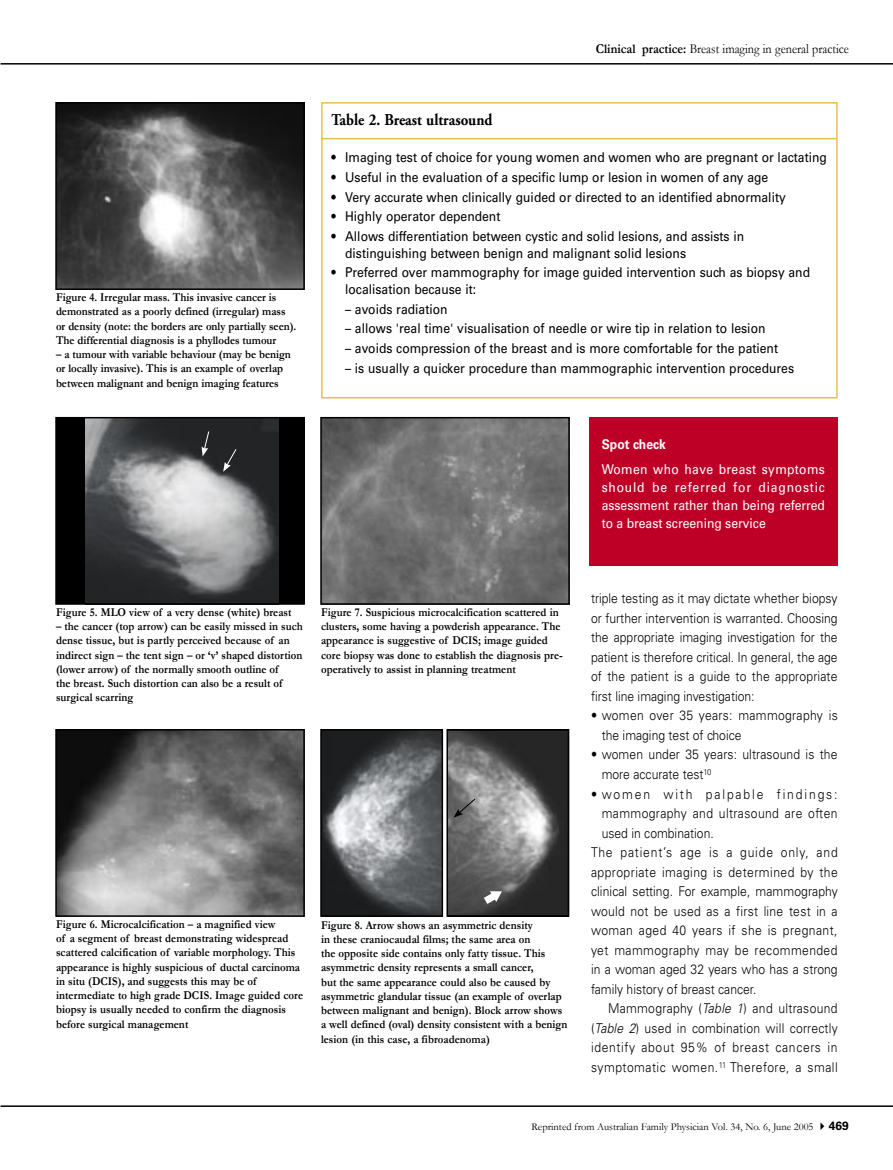
<style>
.page{position:relative;width:893px;height:1170px;background:#fff}
.page>*{position:absolute;margin:0;border:0;box-sizing:border-box;transform-origin:0 0}
.afp_table_head{font:700 16.5px "Adobe Garamond LT";color:#000;scale:.9 1}
.afp_table_body{font:13.5px/16.5px "Univers LT";color:#000;scale:.9 1}
.afp_Body_text{font:300 13.5px/19.5px "Univers LT";color:#000;text-align:justify;scale:.9 1}
.afp_body_text_bullet{font:300 13.5px/19.5px "Univers LT";letter-spacing:.01em;color:#000;scale:.9 1}
.afp_Body_text-2{font:13.5px/18px "Univers LT";color:#fff;text-align:justify;scale:.9 1}
.theme_header_type_small{font:13.5px "Garamond";color:#000;scale:.9 1}
.Clinprac_case_hist_head{font:700 13.5px "Univers LT";letter-spacing:.005em;color:#fff;scale:.9 1}
.afp_caption{font:700 12px/14.2px "Garamond";letter-spacing:.005em;color:#000;scale:.9 1}
.t1{font:10.5px "Garamond";color:#000}
.s1{font-weight:700}
.s2{font-style:italic}
.s3{font-family:"Univers LT";font-weight:700;font-size:12px}
</style>
<div class="page">
<hr style="left:1px;top:63px;width:892px;height:2px;background:#000">
<hr style="left:1px;top:1105px;width:892px;height:1px;background:#000">
<img style="left:58px;top:105px;width:244px;height:182px">
<div style="left:55px;top:102px;width:250px;height:188px;border:2px solid #000"></div>
<div style="left:56px;top:417px;width:248px;height:187px;background:#000"></div>
<img style="left:86px;top:420px;width:193px;height:181px">
<div style="left:55px;top:417px;width:250px;height:187px;border:2px solid #000"></div>
<img style="left:58px;top:732px;width:244px;height:181px">
<div style="left:55px;top:729px;width:250px;height:187px;border:2px solid #000"></div>
<div style="left:321px;top:102px;width:517px;height:296px;border:2px solid #e7c04b"></div>
<hr style="left:321px;top:138px;width:516px;height:1px;background:#e7c04b">
<img style="left:323px;top:420px;width:244px;height:181px">
<div style="left:320px;top:417px;width:250px;height:187px;border:2px solid #000"></div>
<img style="left:323px;top:732px;width:117px;height:181px">
<div style="left:320px;top:729px;width:123px;height:187px;border:2px solid #000"></div>
<div style="left:589px;top:417px;width:249px;height:149px;background:#be0027"></div>
<img style="left:450px;top:732px;width:116px;height:181px">
<div style="left:446px;top:729px;width:123px;height:187px;border:2px solid #000"></div>
<svg style="left:454px;top:797px;width:22px;height:20px"></svg>
<svg style="left:202px;top:430px;width:8px;height:26px"></svg>
<svg style="left:223px;top:448px;width:14px;height:23px"></svg>
<svg style="left:482px;top:886px;width:23px;height:20px"></svg>
<p class="afp_caption" style="left:56px;top:290px;width:268px">Figure 4. Irregular mass. This invasive cancer is demonstrated as a poorly defined (irregular) mass or density (note: the borders are only partially seen).<br>The differential diagnosis is a phyllodes tumour</p>
<p class="afp_caption" style="left:56px;top:347px;width:262px">– a tumour with variable behaviour (may be benign or locally invasive). This is an example of overlap between malignant and benign imaging features</p>
<p class="theme_header_type_small" style="left:596px;top:41px;width:283px"><span class="s1">Clinical practice:</span> Breast imaging in general practice</p>
<p class="afp_table_head" style="left:332px;top:110px;width:180px">Table 2. Breast ultrasound</p>
<p class="afp_table_body" style="left:332px;top:149px;width:552px">• Imaging test of choice for young women and women who are pregnant or lactating</p>
<p class="afp_table_body" style="left:332px;top:169px;width:487px">• Useful in the evaluation of a specific lump or lesion in women of any age</p>
<p class="afp_table_body" style="left:332px;top:189px;width:506px">• Very accurate when clinically guided or directed to an identified abnormality</p>
<p class="afp_table_body" style="left:332px;top:208px;width:189px">• Highly operator dependent</p>
<p class="afp_table_body" style="left:345px;top:228px;width:445px;text-indent:-14px">• Allows differentiation between cystic and solid lesions, and assists in distinguishing between benign and malignant solid lesions</p>
<p class="afp_table_body" style="left:345px;top:264px;width:518px;text-indent:-14px">• Preferred over mammography for image guided intervention such as biopsy and localisation because it:</p>
<p class="afp_table_body" style="left:345px;top:300px;width:115px">– avoids radiation</p>
<p class="afp_table_body" style="left:345px;top:320px;width:469px">– allows 'real time' visualisation of needle or wire tip in relation to lesion</p>
<p class="afp_table_body" style="left:345px;top:340px;width:483px">– avoids compression of the breast and is more comfortable for the patient</p>
<p class="afp_table_body" style="left:345px;top:360px;width:500px">– is usually a quicker procedure than mammographic intervention procedures</p>
<p class="Clinprac_case_hist_head" style="left:602px;top:436px;width:73px">Spot check</p>
<p class="afp_Body_text-2" style="left:602px;top:460px;width:250px">Women who have breast symptoms should be referred for diagnostic assessment rather than being referred to a breast screening service</p>
<p class="afp_caption" style="left:56px;top:604px;width:263px">Figure 5. MLO view of a very dense (white) breast</p>
<p class="afp_caption" style="left:56px;top:619px;width:276px">– the cancer (top arrow) can be easily missed in such dense tissue, but is partly perceived because of an indirect sign – the tent sign – or ‘v’ shaped distortion (lower arrow) of the normally smooth outline of<br>the breast. Such distortion can also be a result of surgical scarring</p>
<p class="afp_caption" style="left:321px;top:604px;width:270px">Figure 7. Suspicious microcalcification scattered in clusters, some having a powderish appearance. The appearance is suggestive of DCIS; image guided core biopsy was done to establish the diagnosis pre&shy;operatively to assist in planning treatment</p>
<p class="afp_caption" style="left:56px;top:916px;width:276px">Figure 6. Microcalcification – a magnified view<br>of a segment of breast demonstrating widespread scattered calcification of variable morphology. This appearance is highly suspicious of ductal carcinoma in situ (DCIS), and suggests this may be of intermediate to high grade DCIS. Image guided core biopsy is usually needed to confirm the diagnosis before surgical management</p>
<p class="afp_caption" style="left:321px;top:917px;width:275px">Figure 8. Arrow shows an asymmetric density<br>in these craniocaudal films; the same area on<br>the opposite side contains only fatty tissue. This asymmetric density represents a small cancer,<br>but the same appearance could also be caused by asymmetric glandular tissue (an example of overlap between malignant and benign). Block arrow shows a well defined (oval) density consistent with a benign lesion (in this case, a fibroadenoma)</p>
<p class="afp_Body_text" style="left:591px;top:589px;width:276px">triple testing as it may dictate whether biopsy or further intervention is warranted. Choosing the appropriate imaging investigation for the patient is therefore critical. In general, the age of the patient is a guide to the appropriate first line imaging investigation:</p>
<p class="afp_body_text_bullet" style="left:602px;top:706px;width:264px;text-indent:-11px">• women over 35 years: mammography is the imaging test of choice</p>
<p class="afp_body_text_bullet" style="left:602px;top:745px;width:264px;text-indent:-11px">• women under 35 years: ultrasound is the more accurate test<sup>10</sup></p>
<p class="afp_body_text_bullet" style="left:602px;top:784px;width:264px;text-align:justify;text-indent:-11px">• women with palpable findings: mammography and ultrasound are often used in combination.</p>
<p class="afp_Body_text" style="left:591px;top:842px;width:276px">The patient’s age is a guide only, and appropriate imaging is determined by the clinical setting. For example, mammography would not be used as a first line test in a woman aged 40 years if she is pregnant, yet mammography may be recommended in a woman aged 32 years who has a strong family history of breast cancer.</p>
<p class="afp_Body_text" style="left:591px;top:998px;width:276px;text-indent:17px">Mammography (<span class="s2">Table 1</span>) and ultrasound (<span class="s2">Table 2</span>) used in combination will correctly identify about 95% of breast cancers in symptomatic women.<sup>11</sup> Therefore, a small</p>
<p class="t1" style="left:531px;top:1120px;width:319px">Reprinted from Australian Family Physician Vol. 34, No. 6, June 2005 ✔<span class="s3">469</span></p>
</div>
